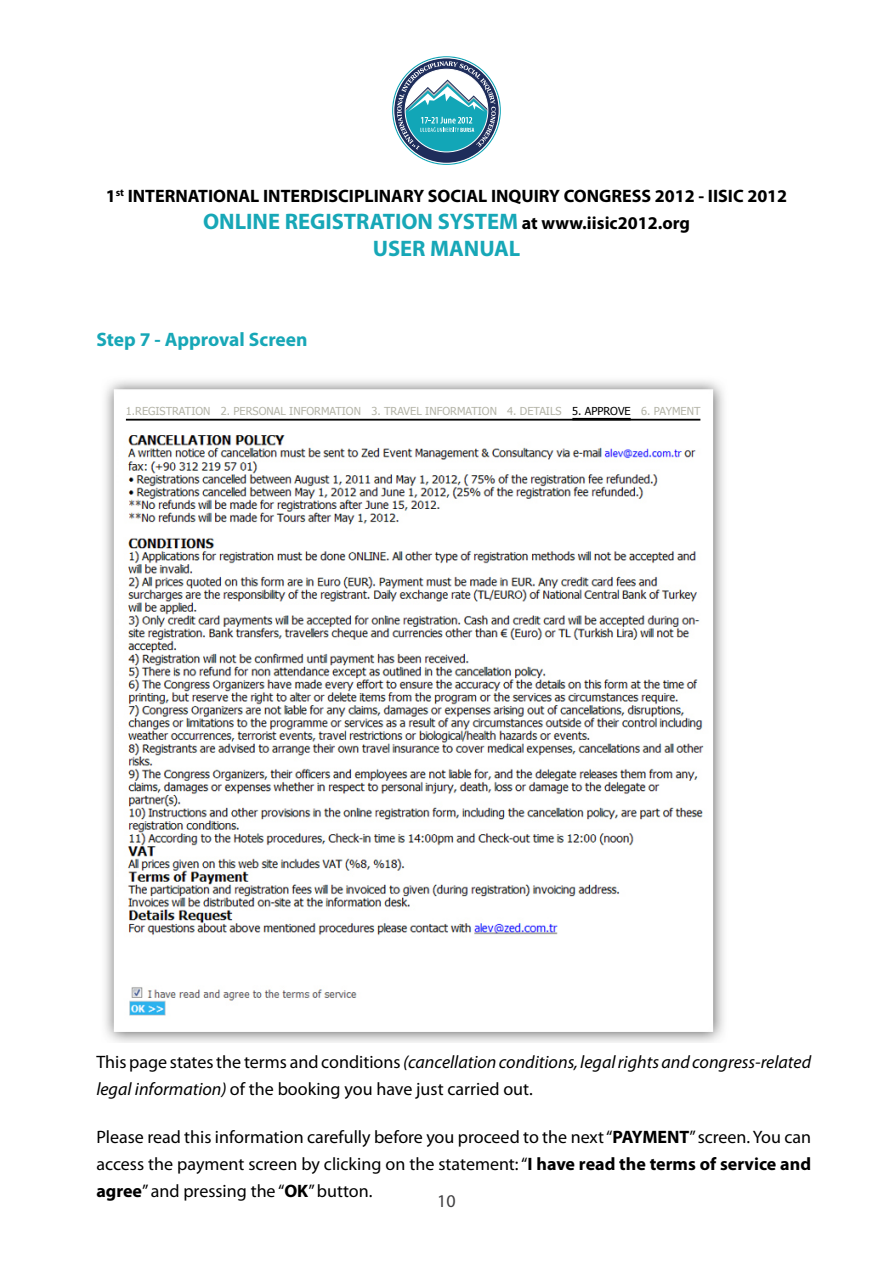
<style>
.page{position:relative;width:893px;height:1263px;background:#fff}
.page>*{position:absolute;margin:0;border:0;box-sizing:border-box;transform-origin:0 0}
.t1{font:700 22.5px/27px "Myriad Pro";color:#17a7b7;text-align:center}
.t2{font:700 19.5px "Myriad Pro";color:#17a7b7}
.t3{font:18px/27px "Myriad Pro";color:#000;text-align:justify}
.t4{font:italic 18px/27px "Myriad Pro";color:#000}
.t5{font:700 18px "Myriad Pro";color:#000}
.t6{font:18px "Myriad Pro";color:#414042}
.t7{font:10.95px "Tahoma";color:#b4b4a8}
.s1{font-size:18px;color:#000}
.s2{color:#000}
.s3{font-style:normal}
.s4{font-weight:700}
</style>
<div class="page">
<svg style="left:393px;top:57px;width:107px;height:107px"></svg>
<img style="left:105px;top:380px;width:619px;height:663px">
<hr style="left:126px;top:419px;width:574px;height:2px;background:#000">
<hr style="left:572px;top:418px;width:59px;height:2px;background:#000">
<p class="t5" style="left:106px;top:184px;width:683px">1<sup>st</sup> INTERNATIONAL INTERDISCIPLINARY SOCIAL INQUIRY CONGRESS 2012 - IISIC 2012</p>
<p class="t1" style="left:203px;top:207px;width:488px">ONLINE REGISTRATION SYSTEM <span class="s1">at www.iisic2012.org<br></span>USER MANUAL</p>
<p class="t2" style="left:96px;top:327px;width:213px">Step 7 - Approval Screen</p>
<p class="t7" style="left:126px;top:404px;width:576px">1.REGISTRATION 2. PERSONAL INFORMATION 3. TRAVEL INFORMATION 4. DETAILS <span class="s2">5. APPROVE</span> 6. PAYMENT</p>
<p class="t4" style="left:96px;top:1048px;width:716px"><span class="s3">This page states the terms and conditions</span> (cancellation conditions, legal rights and congress-related legal information) <span class="s3">of the booking you have just carried out.</span></p>
<p class="t3" style="left:96px;top:1123px;width:716px">Please read this information carefully before you proceed to the next “<span class="s4">PAYMENT</span>” screen. You can access the payment screen by clicking on the statement: “<span class="s4">I have read the terms of service and agree</span>” and pressing the “<span class="s4">OK</span>” button.</p>
<p class="t6" style="left:437px;top:1190px;width:20px">10</p>
</div>
